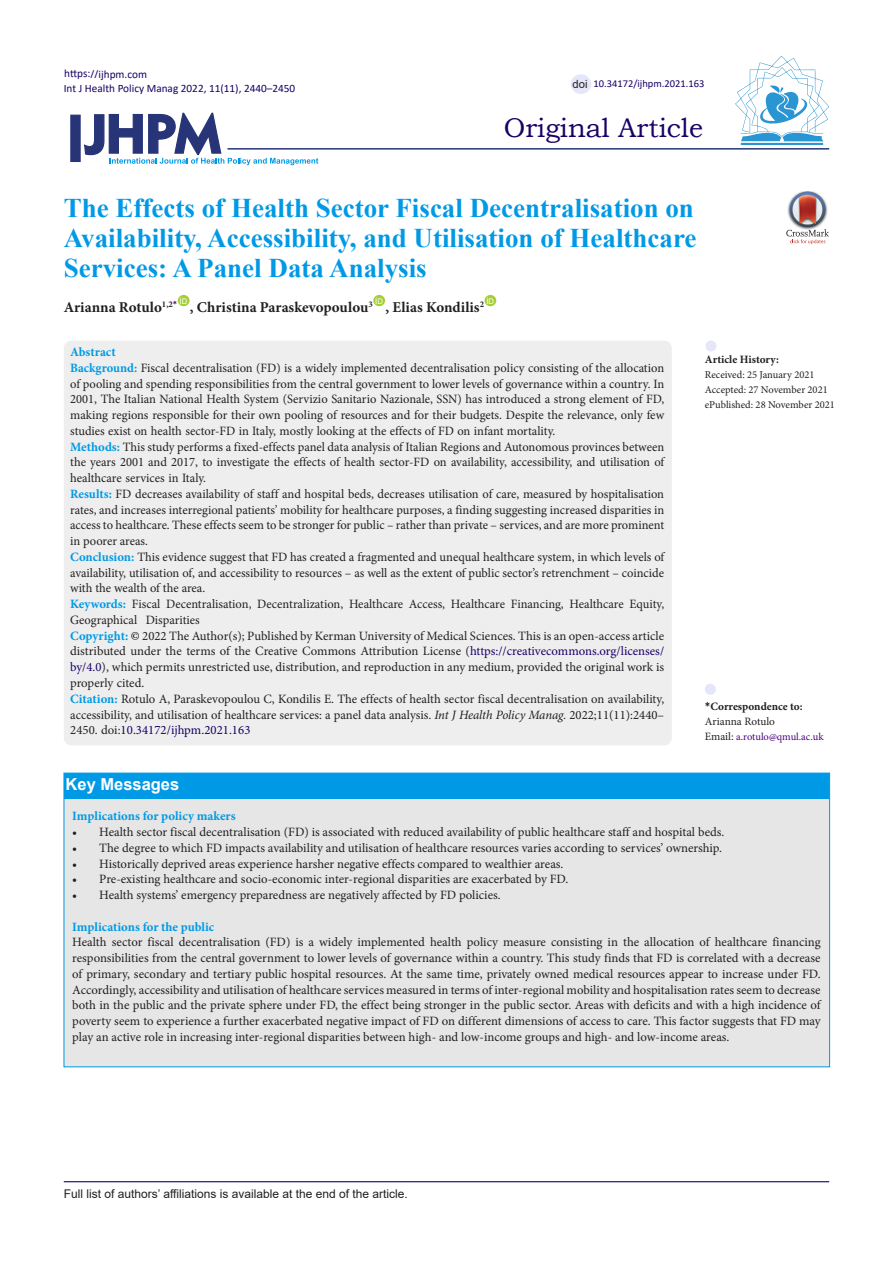
<style>
.page{position:relative;width:893px;height:1263px;background:#fff}
.page>*{position:absolute;margin:0;border:0;box-sizing:border-box;transform-origin:0 0}
.Default{font:700 27px/30px "Times New Roman";color:#0099e5;text-align:justify}
.t1{font:27px "Bookman Old Style";color:#190066}
.t2{font:700 16.5px "Arial";color:#fff}
.Default-2{font:700 15px "Minion Pro";color:#231f20}
.Default-3{font:12.75px/15.8px "Minion Pro";color:#231f20;text-align:justify}
.Default-4{font:700 12.75px "Minion Pro";color:#0099e5}
.t3{font:12px "Arial";color:#231f20}
.t4{font:11.25px "Calibri";color:#190066}
.t5{font:700 11.25px "Minion Pro";color:#231f20}
.t6{font:11.25px "Minion Pro";color:#231f20}
.t7{font:11.25px "Arial";color:#231f20}
.t8{font:10.5px "Minion Pro";color:#231f20}
.t9{font:10.5px "Minion Pro";color:#4b0082}
.t10{font:10.5px "Calibri";color:#190066}
.t11{font:7.8px "Arial";color:#fff}
.s1{font-weight:700;color:#0099e5}
.s2{color:#000}
.s3{color:#190066}
.s4{font-style:italic}
.s5{font-family:"Calibri"}
.s6{font-size:11.25px;color:#231f20}
</style>
<div class="page">
<svg style="left:84px;top:112px;width:234px;height:53px"></svg>
<div style="left:70px;top:115px;width:11px;height:47px;background:#273578;border:1px solid #273578"></div>
<div style="left:178px;top:295px;width:12px;height:11px;background:#a6ce39;border-radius:50%"></div>
<div style="left:373px;top:295px;width:12px;height:11px;background:#a6ce39;border-radius:50%"></div>
<div style="left:484px;top:295px;width:12px;height:11px;background:#a6ce39;border-radius:50%"></div>
<hr style="left:227px;top:148px;width:602px;height:2px;background:#273578">
<div style="left:64px;top:341px;width:608px;height:404px;background:#eee;border-radius:8px"></div>
<div style="left:705px;top:684px;width:11px;height:11px;background:#e6e6fa;border-radius:50%"></div>
<div style="left:705px;top:340px;width:11px;height:11px;background:#e6e6fa;border-radius:50%"></div>
<hr style="left:64px;top:1181px;width:765px;height:1px;background:#190066">
<hr style="left:741px;top:143px;width:82px;height:2px;background:#2995d2">
<svg style="left:735px;top:56px;width:94px;height:85px"></svg>
<div style="left:571px;top:74px;width:20px;height:20px;background:#e6e6fa;border-radius:50%"></div>
<img style="left:801px;top:191px;width:13px;height:1px">
<svg style="left:786px;top:192px;width:43px;height:52px"></svg>
<div style="left:64px;top:773px;width:766px;height:294px;background:#e6e6e6"></div>
<div style="left:64px;top:773px;width:766px;height:26px;background:#0099e5"></div>
<p class="t4" style="left:64px;top:66px;width:84px">https://ijhpm.com</p>
<p class="t4" style="left:64px;top:81px;width:233px">Int J Health Policy Manag 2022, 11(11), 2440–2450</p>
<p class="t7" style="left:573px;top:76px;width:17px">doi</p>
<p class="t10" style="left:593px;top:76px;width:112px">10.34172/ijhpm.2021.163</p>
<p class="t1" style="left:504px;top:110px;width:201px">Original Article</p>
<p class="Default" style="left:64px;top:192px;width:634px">The Effects of Health Sector Fiscal Decentralisation on Availability, Accessibility, and Utilisation of Healthcare Services: A Panel Data Analysis</p>
<p class="Default-2" style="left:64px;top:296px;width:115px">Arianna Rotulo<sup>1,2</sup><sup>*</sup></p>
<p class="t11" style="left:180px;top:296px;width:9px">ID</p>
<p class="t11" style="left:375px;top:296px;width:9px">ID</p>
<p class="t11" style="left:486px;top:296px;width:9px">ID</p>
<p class="Default-2" style="left:190px;top:296px;width:184px">, Christina Paraskevopoulou<sup>3</sup></p>
<p class="Default-2" style="left:385px;top:296px;width:100px">, Elias Kondilis<sup>2</sup></p>
<p class="Default-4" style="left:70px;top:343px;width:47px">Abstract</p>
<p class="Default-3" style="left:70px;top:360px;width:596px"><span class="s1">Background:</span> Fiscal decentralisation (FD) is a widely implemented decentralisation policy consisting of the allocation of pooling and spending responsibilities from the central government to lower levels of governance within a country. In 2001, The Italian National Health System (Servizio Sanitario Nazionale, SSN) has introduced a strong element of FD, making regions responsible for their own pooling of resources and for their budgets. Despite the relevance, only few studies exist on health sector-FD in Italy, mostly looking at the effects of FD on infant mortality.</p>
<p class="Default-3" style="left:70px;top:439px;width:596px"><span class="s1">Methods:</span> This study performs a fixed-effects panel data analysis of Italian Regions and Autonomous provinces between the years 2001 and 2017, to investigate the effects of health sector-FD on availability, accessibility, and utilisation of healthcare services in Italy.</p>
<p class="Default-3" style="left:70px;top:486px;width:596px"><span class="s1">Results:</span> FD decreases availability of staff and hospital beds, decreases utilisation of care, measured by hospitalisation rates, and increases interregional patients’ mobility for healthcare purposes, a finding suggesting increased disparities in access to healthcare. These effects seem to be stronger for public – rather than private – services, and are more prominent in poorer areas.</p>
<p class="Default-3" style="left:70px;top:549px;width:596px"><span class="s1">Conclusion:</span> This evidence suggest that FD has created a fragmented and unequal healthcare system, in which levels of availability, utilisation of, and accessibility to resources – as well as the extent of public sector’s retrenchment – coincide with the wealth of the area.</p>
<p class="Default-3" style="left:70px;top:596px;width:596px"><span class="s1">Keywords:</span> Fiscal Decentralisation, Decentralization, Healthcare Access, Healthcare Financing, Healthcare Equity,<br>Geographical Disparities</p>
<p class="Default-3" style="left:70px;top:628px;width:596px"><span class="s1">Copyright:</span> <span class="s2">©</span> 2022 The Author(s); Published by Kerman University of Medical Sciences. This is an open-access article distributed under the terms of the Creative Commons Attribution License (<span class="s3">https://creativecommons.org/licenses/ by/4.0</span>), which permits unrestricted use, distribution, and reproduction in any medium, provided the original work is properly cited.</p>
<p class="Default-3" style="left:70px;top:691px;width:596px"><span class="s1">Citation:</span> Rotulo A, Paraskevopoulou C, Kondilis E. The effects of health sector fiscal decentralisation on availability, accessibility, and utilisation of healthcare services: a panel data analysis. <span class="s4">Int J Health Policy Manag.</span> 2022;11(11):2440– 2450. doi:<span class="s3">10.34172/ijhpm.2021.163</span></p>
<p class="t5" style="left:705px;top:698px;width:99px"><span class="s5">*</span>Correspondence to:</p>
<p class="t5" style="left:705px;top:352px;width:76px">Article History:</p>
<p class="t8" style="left:705px;top:368px;width:111px">Received: 25 January 2021</p>
<p class="t8" style="left:705px;top:383px;width:124px">Accepted: 27 November 2021</p>
<p class="t8" style="left:705px;top:398px;width:132px">ePublished: 28 November 2021</p>
<p class="t6" style="left:705px;top:714px;width:72px">Arianna Rotulo</p>
<p class="t9" style="left:705px;top:729px;width:120px"><span class="s6">Email:</span> a.rotulo@qmul.ac.uk</p>
<p class="t2" style="left:66px;top:772px;width:115px">Key Messages</p>
<p class="Default-4" style="left:72px;top:807px;width:165px">Implications for policy makers</p>
<p class="Default-3" style="left:72px;top:824px;width:654px">• Health sector fiscal decentralisation (FD) is associated with reduced availability of public healthcare staff and hospital beds.</p>
<p class="Default-3" style="left:72px;top:840px;width:651px">• The degree to which FD impacts availability and utilisation of healthcare resources varies according to services’ ownership.</p>
<p class="Default-3" style="left:72px;top:856px;width:493px">• Historically deprived areas experience harsher negative effects compared to wealthier areas.</p>
<p class="Default-3" style="left:72px;top:871px;width:498px">• Pre-existing healthcare and socio-economic inter-regional disparities are exacerbated by FD.</p>
<p class="Default-3" style="left:72px;top:887px;width:430px">• Health systems’ emergency preparedness are negatively affected by FD policies.</p>
<p class="Default-4" style="left:72px;top:918px;width:144px">Implications for the public</p>
<p class="Default-3" style="left:72px;top:934px;width:750px">Health sector fiscal decentralisation (FD) is a widely implemented health policy measure consisting in the allocation of healthcare financing responsibilities from the central government to lower levels of governance within a country. This study finds that FD is correlated with a decrease of primary, secondary and tertiary public hospital resources. At the same time, privately owned medical resources appear to increase under FD.<br>Accordingly, accessibility and utilisation of healthcare services measured in terms of inter-regional mobility and hospitalisation rates seem to decrease both in the public and the private sphere under FD, the effect being stronger in the public sector. Areas with deficits and with a high incidence of poverty seem to experience a further exacerbated negative impact of FD on different dimensions of access to care. This factor suggests that FD may play an active role in increasing inter-regional disparities between high- and low-income groups and high- and low-income areas.</p>
<p class="t3" style="left:64px;top:1185px;width:346px">Full list of authors’ affiliations is available at the end of the article.</p>
</div>
